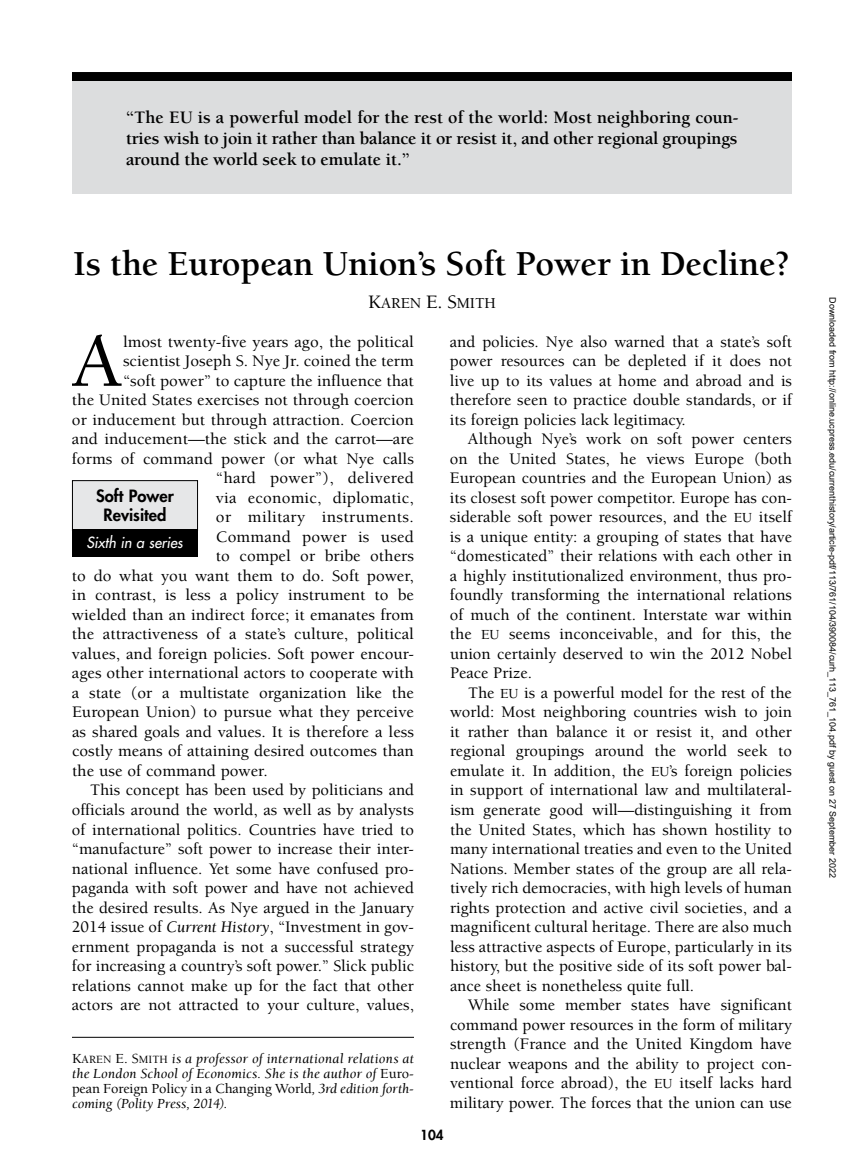
<style>
.page{position:relative;width:864px;height:1175px;background:#fff}
.page>*{position:absolute;margin:0;border:0;box-sizing:border-box;transform-origin:0 0}
.t1{font:500 77.85px "Berkeley";color:#000}
.t2{font:700 36px "Berkeley";letter-spacing:-.005em;color:#000}
.t3{font:700 18px/21px "Berkeley";letter-spacing:-.005em;color:#000;text-align:justify}
.t4{font:500 16.5px/19.5px "Berkeley";color:#000;text-align:justify}
.t5{font:500 16.5px "Berkeley";letter-spacing:.02em;color:#000}
.t6{font:800 16.5px/18.8px "Futura";color:#000;text-align:center}
.t7{font:15.6px "Berkeley Medium SC800";letter-spacing:-.005em;color:#000}
.t8{font:italic 15px "Futura";color:#fff;scale:.96 1}
.t9{font:italic 14.25px/15px "Berkeley";letter-spacing:.005em;color:#000;text-align:justify}
.t10{font:800 13.5px "Futura";color:#000}
.t11{font:9px "Arial";color:#000}
.s1{font-size:19.5px}
.s2{font-size:14.25px}
.s3{font-weight:400;font-style:italic}
.s4{font-family:"Berkeley Medium SC800";font-style:normal}
.s5{font-family:"Berkeley Medium SC800";font-style:normal;font-size:11.4px}
.s6{font-weight:500;font-style:normal}
</style>
<div class="page">
<div style="left:72px;top:72px;width:720px;height:9px;background:#000"></div>
<div style="left:72px;top:81px;width:720px;height:113px;background:#dcddde"></div>
<hr style="left:72px;top:1036px;width:342px;height:1px;background:#000">
<div style="left:72px;top:480px;width:126px;height:50px;background:#e6e7e8"></div>
<div style="left:72px;top:480px;width:126px;height:51px;border:1px solid #000"></div>
<div style="left:72px;top:529px;width:126px;height:27px;background:#000"></div>
<p class="t3" style="left:126px;top:107px;width:614px">“The EU is a powerful model for the rest of the world: Most neighboring coun&shy;tries wish to join it rather than balance it or resist it, and other regional groupings around the world seek to emulate it.”</p>
<h2 class="t2" style="left:73px;top:244px;width:718px">Is the European Union’s Soft Power in Decline?</h2>
<p class="t7" style="left:368px;top:294px;width:129px"><span class="s1">K</span>AREN <span class="s1">E. S</span>MITH</p>
<h1 class="t1" style="left:71px;top:320px;width:53px">A</h1>
<p class="t4" style="left:123px;top:332px;width:292px">lmost twenty-five years ago, the political</p>
<p class="t4" style="left:450px;top:332px;width:344px">and policies. Nye also warned that a state’s soft power resources can be depleted if it does not live up to its values at home and abroad and is therefore seen to practice double standards, or if its foreign policies lack legitimacy.</p>
<p class="t4" style="left:450px;top:430px;width:344px;text-indent:18px">Although Nye’s work on soft power centers on the United States, he views Europe (both European countries and the European Union) as its closest soft power competitor. Europe has con&shy;siderable soft power resources, and the <span class="s2">EU</span> itself is a unique entity: a grouping of states that have “domesticated” their relations with each other in a highly institutionalized environment, thus pro&shy;foundly transforming the international relations of much of the continent. Interstate war within the <span class="s2">EU</span> seems inconceivable, and for this, the union certainly deserved to win the 2012 Nobel Peace Prize.</p>
<p class="t4" style="left:450px;top:683px;width:344px;text-indent:18px">The <span class="s2">EU</span> is a powerful model for the rest of the world: Most neighboring countries wish to join it rather than balance it or resist it, and other regional groupings around the world seek to emulate it. In addition, the <span class="s2">EU</span>’s foreign policies in support of international law and multilateral&shy;ism generate good will—distinguishing it from the United States, which has shown hostility to many international treaties and even to the United Nations. Member states of the group are all rela&shy;tively rich democracies, with high levels of human rights protection and active civil societies, and a magnificent cultural heritage. There are also much less attractive aspects of Europe, particularly in its history, but the positive side of its soft power bal&shy;ance sheet is nonetheless quite full.</p>
<p class="t4" style="left:450px;top:995px;width:343px;text-indent:18px">While some member states have significant command power resources in the form of military strength (France and the United Kingdom have nuclear weapons and the ability to project con&shy;ventional force abroad), the <span class="s2">EU</span> itself lacks hard military power. The forces that the union can use</p>
<p class="t4" style="left:123px;top:352px;width:292px">scientist Joseph S. Nye Jr. coined the term</p>
<p class="t4" style="left:123px;top:371px;width:292px">“soft power” to capture the influence that</p>
<p class="t4" style="left:72px;top:391px;width:343px">the United States exercises not through coercion</p>
<p class="t4" style="left:72px;top:410px;width:343px">or inducement but through attraction. Coercion</p>
<p class="t4" style="left:72px;top:430px;width:343px">and inducement—the stick and the carrot—are</p>
<p class="t4" style="left:72px;top:449px;width:343px">forms of command power (or what Nye calls</p>
<p class="t4" style="left:216px;top:469px;width:199px">“hard power”), delivered</p>
<p class="t4" style="left:216px;top:488px;width:199px">via economic, diplomatic,</p>
<p class="t5" style="left:216px;top:508px;width:199px">or military instruments.</p>
<p class="t4" style="left:216px;top:527px;width:199px">Command power is used</p>
<p class="t4" style="left:216px;top:547px;width:199px">to compel or bribe others</p>
<p class="t4" style="left:72px;top:566px;width:343px">to do what you want them to do. Soft power,</p>
<p class="t4" style="left:72px;top:586px;width:343px">in contrast, is less a policy instrument to be</p>
<p class="t4" style="left:72px;top:605px;width:343px">wielded than an indirect force; it emanates from</p>
<p class="t4" style="left:72px;top:625px;width:343px">the attractiveness of a state’s culture, political</p>
<p class="t4" style="left:72px;top:644px;width:344px">values, and foreign policies. Soft power encour-</p>
<p class="t4" style="left:72px;top:664px;width:343px">ages other international actors to cooperate with</p>
<p class="t4" style="left:72px;top:683px;width:343px">a state (or a multistate organization like the</p>
<p class="t4" style="left:72px;top:703px;width:343px">European Union) to pursue what they perceive</p>
<p class="t4" style="left:72px;top:722px;width:343px">as shared goals and values. It is therefore a less</p>
<p class="t4" style="left:72px;top:742px;width:344px">costly means of attaining desired outcomes than</p>
<p class="t4" style="left:72px;top:761px;width:197px">the use of command power.</p>
<p class="t4" style="left:90px;top:781px;width:326px">This concept has been used by politicians and</p>
<p class="t4" style="left:72px;top:800px;width:344px">officials around the world, as well as by analysts</p>
<p class="t4" style="left:72px;top:820px;width:344px">of international politics. Countries have tried to</p>
<p class="t4" style="left:72px;top:839px;width:343px">“manufacture” soft power to increase their inter-</p>
<p class="t4" style="left:72px;top:859px;width:343px">national influence. Yet some have confused pro-</p>
<p class="t4" style="left:72px;top:878px;width:343px">paganda with soft power and have not achieved</p>
<p class="t4" style="left:72px;top:898px;width:343px">the desired results. As Nye argued in the January</p>
<p class="t4" style="left:72px;top:917px;width:344px">2014 issue of <span class="s3">Current History</span>, “Investment in gov-</p>
<p class="t4" style="left:72px;top:937px;width:344px">ernment propaganda is not a successful strategy</p>
<p class="t4" style="left:72px;top:956px;width:343px">for increasing a country’s soft power.” Slick public</p>
<p class="t4" style="left:72px;top:976px;width:343px">relations cannot make up for the fact that other</p>
<p class="t4" style="left:72px;top:995px;width:344px">actors are not attracted to your culture, values,</p>
<p class="t6" style="left:96px;top:486px;width:79px">Soft Power<br>Revisited</p>
<p class="t8" style="left:87px;top:533px;width:102px">Sixth in a series</p>
<p class="t9" style="left:72px;top:1051px;width:344px"><span class="s4">K</span><span class="s5">AREN</span> <span class="s4">E. S</span><span class="s5">MITH</span> is a professor of international relations at the London School of Economics. She is the author of <span class="s6">Euro&shy;pean Foreign Policy in a Changing World</span>, 3rd edition forth&shy;coming (Polity Press, 2014).</p>
<p class="t10" style="left:420px;top:1125px;width:25px">104</p>
<p class="t11" style="left:836px;top:297px;width:582px;rotate:90deg">Downloaded from http://online.ucpress.edu/currenthistory/article-pdf/113/761/104/390084/curh_113_761_104.pdf by guest on 27 September 2022</p>
</div>
